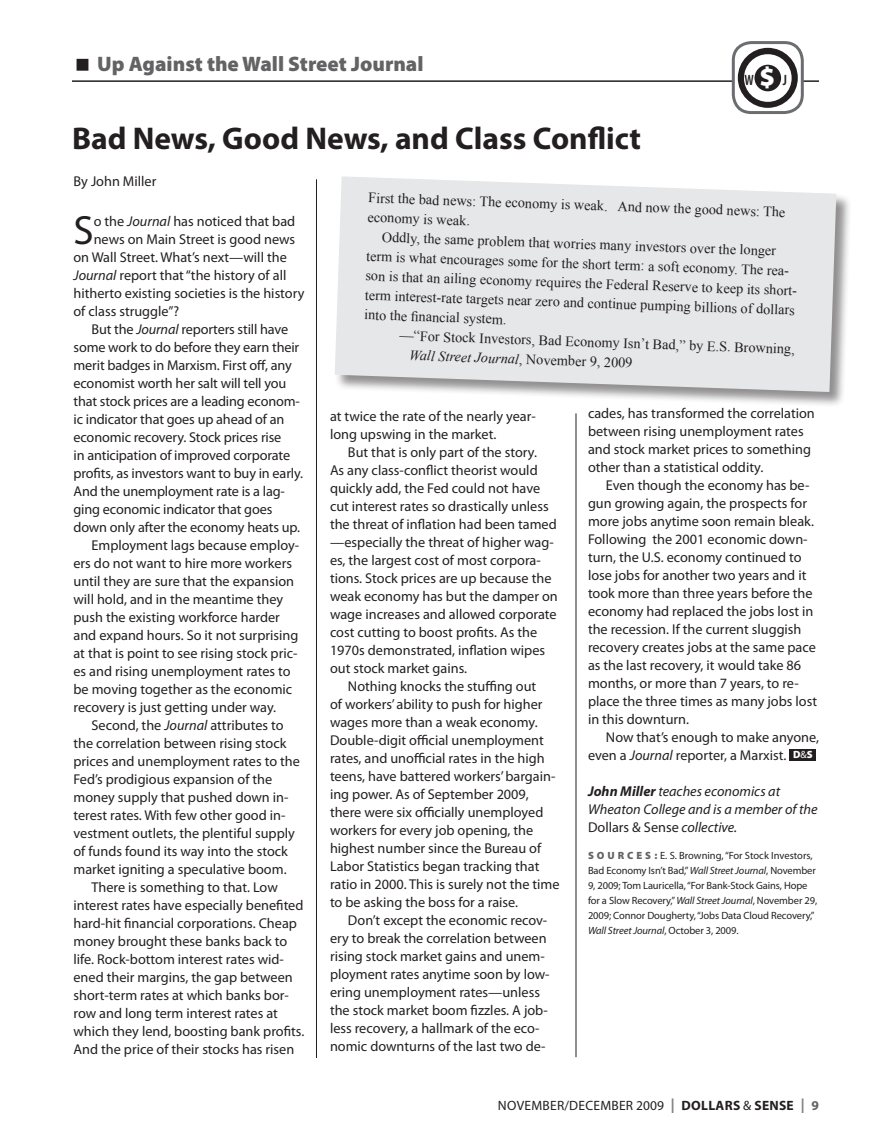
<style>
.page{position:relative;width:891px;height:1148px;background:#fff}
.page>*{position:absolute;margin:0;border:0;box-sizing:border-box;transform-origin:0 0}
._26b_regulars_text_f{font:40.95px "Myriad Pro";color:#231f20}
._32_regulars_heading{font:700 31.5px "Myriad Pro";letter-spacing:-.005em;color:#231f20}
._25_3_column_section{font:900 21px "Myriad Pro";color:#636366}
.t1{font:600 condensed 15px "Myriad Pro";color:#231f20;scale:.94 1}
._26_regulars_text{font:14.25px/18px "Myriad Pro";color:#231f20}
._42_regulars_sidebar{font:14.25px/19.5px "Times New Roman";color:#231f20}
._26b_regulars_text_f-2{font:14.25px "Myriad Pro";color:#231f20}
._33_regulars_author{font:italic 14.25px/18px "Myriad Pro";color:#231f20}
._31_regulars_byline{font:14.25px "Myriad Pro";color:#231f20}
.t2{font:13.5px "Myriad Pro";letter-spacing:.02em;color:#231f20}
.t3{font:700 13.5px "Myriad Pro";letter-spacing:.02em;color:#231f20}
._27_regulars_sources{font:10.5px/15px "Myriad Pro";letter-spacing:-.01em;color:#231f20}
.t4{font:900 10.5px "Myriad Pro";color:#fff}
.s1{font-weight:900;font-stretch:normal;font-size:27px;color:#fff}
.s2{font-style:italic}
.s3{font-weight:400}
.s4{font-weight:700}
.s5{font-style:normal}
.s6{font-weight:900;color:#636366}
.s7{font-stretch:condensed;font-size:21px;color:#808285}
.s8{font-weight:400;font-stretch:condensed;font-size:21px;color:#808285}
.s9{color:#636366}
</style>
<div class="page">
<hr style="left:72px;top:80px;width:747px;height:2px;background:#231f20">
<div style="left:790px;top:748px;width:26px;height:12px;background:#231f20"></div>
<hr style="left:316px;top:179px;width:1px;height:879px;background:#231f20">
<hr style="left:576px;top:413px;width:1px;height:644px;background:#231f20">
<div style="left:334px;top:176px;width:517px;height:231px;background:#231f20;opacity:.5"></div>
<svg style="left:335px;top:176px;width:501px;height:216px;background:#e5e5e7"></svg>
<div style="left:733px;top:43px;width:69px;height:69px;background:#fff;border-radius:18px"></div>
<div style="left:732px;top:41px;width:72px;height:73px;border:3px solid #6c6d70;border-radius:18px"></div>
<div style="left:738px;top:48px;width:60px;height:60px;background:#231f20;border-radius:50%"></div>
<svg style="left:749px;top:59px;width:37px;height:38px"></svg>
<div style="left:744px;top:54px;width:48px;height:48px;border:10px solid #fff;border-radius:50%"></div>
<p class="_25_3_column_section" style="left:97px;top:50px;width:328px">Up Against the Wall Street Journal</p>
<p class="_32_regulars_heading" style="left:72px;top:118px;width:571px">Bad News, Good News, and Class Conflict</p>
<p class="t1" style="left:745px;top:70px;width:47px">W<span class="s1">$</span>J</p>
<p class="_31_regulars_byline" style="left:74px;top:172px;width:84px">By John Miller</p>
<p class="_26b_regulars_text_f" style="left:74px;top:205px;width:22px">S</p>
<p class="_26b_regulars_text_f-2" style="left:94px;top:212px;width:203px">o the <span class="s2">Journal</span> has noticed that bad</p>
<p class="_26b_regulars_text_f-2" style="left:94px;top:230px;width:203px">news on Main Street is good news</p>
<p class="_26b_regulars_text_f-2" style="left:74px;top:248px;width:215px">on Wall Street. What’s next—will the</p>
<p class="_26b_regulars_text_f-2" style="left:74px;top:266px;width:214px"><span class="s2">Journal</span> report that “the history of all</p>
<p class="_26b_regulars_text_f-2" style="left:74px;top:284px;width:232px">hitherto existing societies is the history</p>
<p class="_26b_regulars_text_f-2" style="left:74px;top:302px;width:107px">of class struggle”?</p>
<p class="_26_regulars_text" style="left:74px;top:319px;width:231px">B ut the <span class="s2">Journal</span> reporters still have some work to do before they earn their merit badges in Marxism. First off, any economist worth her salt will tell you that stock prices are a leading econom&shy;ic indicator that goes up ahead of an economic recovery. Stock prices rise<br>in anticipation of improved corporate profits, as investors want to buy in early.<br>And the unemployment rate is a lag&shy;ging economic indicator that goes down only after the economy heats up.</p>
<p class="_26_regulars_text" style="left:74px;top:535px;width:227px">Employment lags because employ&shy;ers do not want to hire more workers until they are sure that the expansion will hold, and in the meantime they push the existing workforce harder and expand hours. So it not surprising at that is point to see rising stock pric&shy;es and rising unemployment rates to be moving together as the economic recovery is just getting under way.</p>
<p class="_26_regulars_text" style="left:74px;top:715px;width:228px;text-indent:18px">Second, the <span class="s2">Journal</span> attributes to the correlation between rising stock prices and unemployment rates to the Fed’s prodigious expansion of the money supply that pushed down in&shy;terest rates. With few other good in&shy;vestment outlets, the plentiful supply of funds found its way into the stock market igniting a speculative boom.</p>
<p class="_26_regulars_text" style="left:74px;top:877px;width:232px;text-indent:18px">There is something to that. Low interest rates have especially benefited hard-hit financial corporations. Cheap money brought these banks back to life. Rock-bottom interest rates wid&shy;ened their margins, the gap between short-term rates at which banks bor&shy;row and long term interest rates at which they lend, boosting bank profits.<br>And the price of their stocks has risen</p>
<p class="_42_regulars_sidebar" style="left:369px;top:187px;width:419px;rotate:2deg">First the bad news: The economy is weak. And now the good news: The economy is weak.</p>
<p class="_42_regulars_sidebar" style="left:367px;top:226px;width:436px;text-indent:15px;rotate:2deg">Oddly, the same problem that worries many investors over the longer term is what encourages some for the short term: a soft economy. The rea&shy;son is that an ailing economy requires the Federal Reserve to keep its short&shy;term interest-rate targets near zero and continue pumping billions of dollars into the fi nancial system.</p>
<p class="_42_regulars_sidebar" style="left:410px;top:325px;width:387px;text-indent:-10px;rotate:2deg">—“For Stock Investors, Bad Economy Isn’t Bad,” by E.S. Browning,<br><span class="s2">Wall Street Journal</span>, November 9, 2009</p>
<p class="_26_regulars_text" style="left:330px;top:407px;width:207px">at twice the rate of the nearly year&shy;long upswing in the market.</p>
<p class="_26_regulars_text" style="left:330px;top:443px;width:229px">But that is only part of the story.<br>As any class-conflict theorist would quickly add, the Fed could not have cut interest rates so drastically unless the threat of inflation had been tamed —especially the threat of higher wag&shy;es, the largest cost of most corpora&shy;tions. Stock prices are up because the weak economy has but the damper on wage increases and allowed corporate cost cutting to boost profits. As the 1970s demonstrated, inflation wipes out stock market gains.</p>
<p class="_26_regulars_text" style="left:330px;top:677px;width:231px;text-indent:18px">Nothing knocks the stuffing out<br>of workers’ ability to push for higher wages more than a weak economy.<br>Double-digit official unemployment rates, and unofficial rates in the high teens, have battered workers’ bargain&shy;ing power. As of September 2009, there were six officially unemployed workers for every job opening, the highest number since the Bureau of Labor Statistics began tracking that ratio in 2000. This is surely not the time to be asking the boss for a raise.</p>
<p class="_26_regulars_text" style="left:330px;top:911px;width:221px;text-indent:18px">Don’t except the economic recov&shy;ery to break the correlation between rising stock market gains and unem&shy;ployment rates anytime soon by low&shy;ering unemployment rates—unless the stock market boom fizzles. A job&shy;less recovery, a hallmark of the eco&shy;nomic downturns of the last two de-</p>
<p class="_26_regulars_text" style="left:588px;top:404px;width:228px">cades, has transformed the correlation between rising unemployment rates and stock market prices to something other than a statistical oddity.</p>
<p class="_26_regulars_text" style="left:588px;top:476px;width:231px">Even though the economy has be&shy;gun growing again, the prospects for more jobs anytime soon remain bleak.<br>Following the 2001 economic down&shy;turn, the U.S. economy continued to lose jobs for another two years and it took more than three years before the economy had replaced the jobs lost in the recession. If the current sluggish recovery creates jobs at the same pace as the last recovery, it would take 86 months, or more than 7 years, to re&shy;place the three times as many jobs lost in this downturn.</p>
<p class="_26_regulars_text" style="left:588px;top:728px;width:233px;text-indent:18px">Now that’s enough to make anyone, even a <span class="s2">Journal</span> reporter, a Marxist.</p>
<p class="t4" style="left:793px;top:747px;width:21px">D<span class="s3">&amp;</span>S</p>
<p class="_33_regulars_author" style="left:588px;top:782px;width:231px"><span class="s4">John Miller</span> teaches economics at<br>Wheaton College and is a member of the<br><span class="s5">Dollars &amp; Sense</span> collective.</p>
<p class="_27_regulars_sources" style="left:588px;top:848px;width:231px"><span class="s6">S O U R C E S :</span> E. S. Browning, “For Stock Investors, Bad Economy Isn’t Bad,” <span class="s2">Wall Street Journal</span>, November 9, 2009; Tom Lauricella, “For Bank-Stock Gains, Hope for a Slow Recovery,” <span class="s2">Wall Street Journal</span>, November 29, 2009; Connor Dougherty, “Jobs Data Cloud Recovery,” <span class="s2">Wall Street Journal</span>, October 3, 2009.</p>
<p class="t2" style="left:498px;top:1096px;width:193px">November/December 2009 <span class="s7">l</span> <span class="s4">DOLLARS</span></p>
<p class="t3" style="left:743px;top:1096px;width:77px"><span class="s3">&amp;</span> sense <span class="s8">l</span> <span class="s9">9</span></p>
</div>
